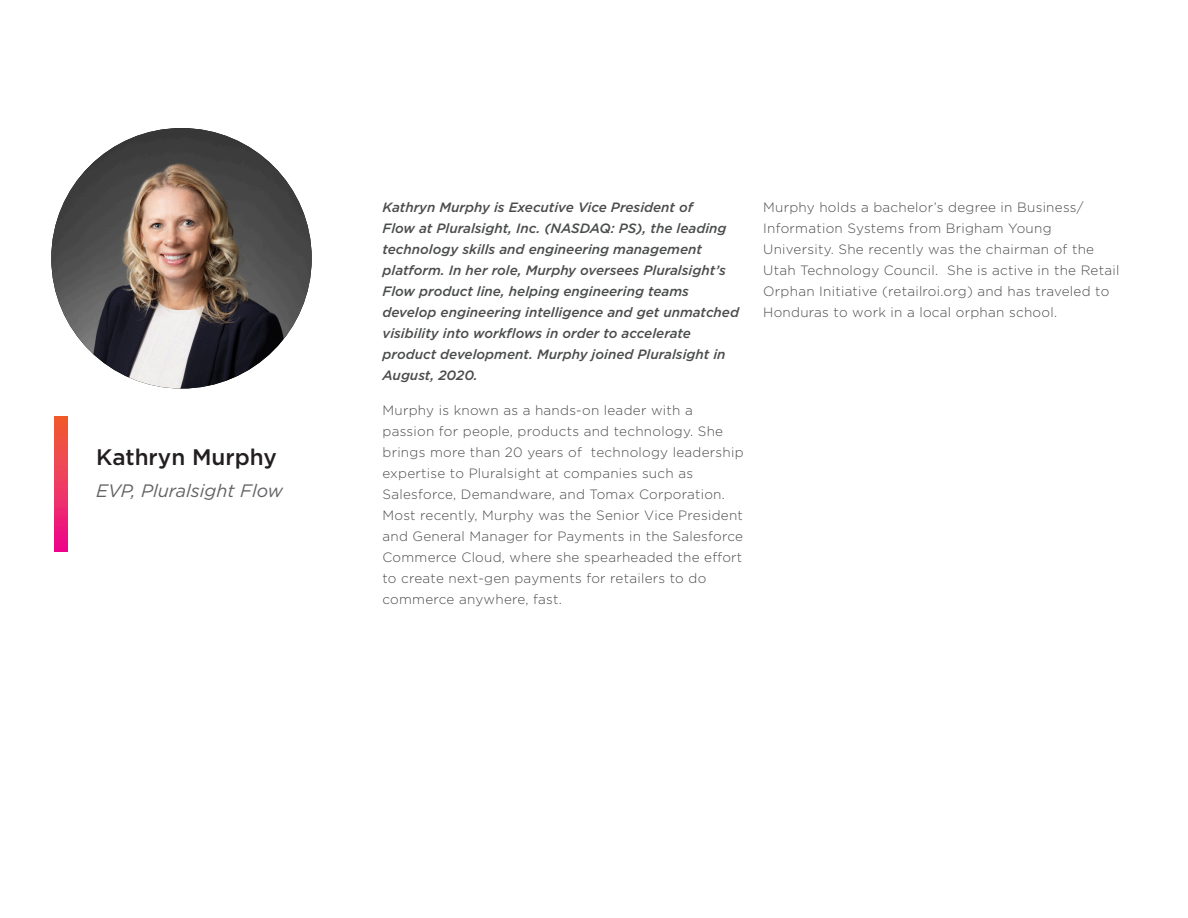
<style>
.page{position:relative;width:1188px;height:918px;background:#fff}
.page>*{position:absolute;margin:0;border:0;box-sizing:border-box;transform-origin:0 0}
.t1{font:500 22.5px "Gotham";color:#231f20}
.t2{font:italic 18px "Gotham";color:#636366}
.t3{font:300 13.5px/21px "Gotham";letter-spacing:.02em;color:#4b4c4d}
.t4{font:italic 500 13.5px/21px "Gotham";color:#4b4c4d}
</style>
<div class="page">
<img style="left:51px;top:128px;width:261px;height:261px;border-radius:130px">
<svg style="left:54px;top:416px;width:14px;height:135px;background:#ee365e"></svg>
<p class="t1" style="left:96px;top:443px;width:182px">Kathryn Murphy</p>
<p class="t2" style="left:96px;top:480px;width:188px">EVP, Pluralsight Flow</p>
<p class="t4" style="left:382px;top:197px;width:358px">Kathryn Murphy is Executive Vice President of<br>Flow at Pluralsight, Inc. (NASDAQ: PS), the leading technology skills and engineering management platform. In her role, Murphy oversees Pluralsight’s Flow product line, helping engineering teams develop engineering intelligence and get unmatched visibility into workflows in order to accelerate product development. Murphy joined Pluralsight in August, 2020.</p>
<p class="t3" style="left:382px;top:399px;width:363px">Murphy is known as a hands-on leader with a passion for people, products and technology. She brings more than 20 years of technology leadership expertise to Pluralsight at companies such as Salesforce, Demandware, and Tomax Corporation.<br>Most recently, Murphy was the Senior Vice President and General Manager for Payments in the Salesforce Commerce Cloud, where she spearheaded the effort to create next-gen payments for retailers to do commerce anywhere, fast.</p>
<p class="t3" style="left:763px;top:196px;width:358px">Murphy holds a bachelor’s degree in Business/ Information Systems from Brigham Young University. She recently was the chairman of the Utah Technology Council. She is active in the Retail Orphan Initiative (retailroi.org) and has traveled to Honduras to work in a local orphan school.</p>
</div>
